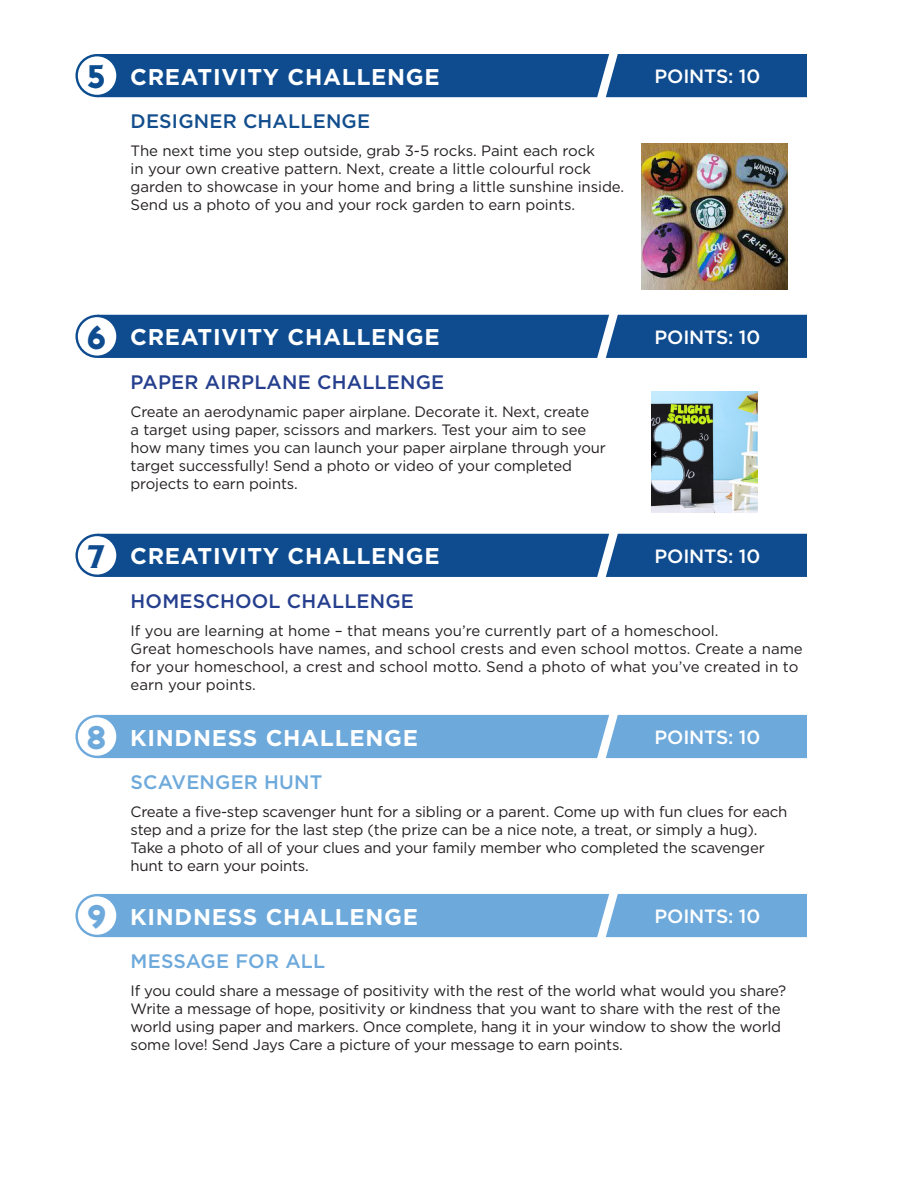
<style>
.page{position:relative;width:918px;height:1188px;background:#fff}
.page>*{position:absolute;margin:0;border:0;box-sizing:border-box;transform-origin:0 0}
.t1{font:700 22.8px "Gotham HTF";letter-spacing:.03em;color:#fff}
.t2{font:500 19.5px "Gotham HTF";letter-spacing:.01em;color:#253f8e}
.t3{font:500 19.5px "Gotham HTF";letter-spacing:.01em;color:#6da9db}
.t4{font:500 19.5px "Gotham HTF";letter-spacing:.01em;color:#124e8d}
.t5{font:500 19.2px "Gotham HTF";letter-spacing:-.01em;color:#fff}
.t6{font:15px/18px "Gotham HTF";letter-spacing:-.015em;color:#231f20}
.s1{font-family:"Blue Jays Solid";font-size:27px;color:#0b4d8f}
.s2{font-family:"Blue Jays Solid";font-size:27px;color:#0f4c8f}
.s3{font-family:"Blue Jays Solid";font-size:27px;color:#6da9db}
</style>
<div class="page">
<div style="left:102px;top:54px;width:705px;height:43px;background:#0f4c8f"></div>
<div style="left:77px;top:55px;width:40px;height:41px;background:#fff;border-radius:50%"></div>
<div style="left:75px;top:54px;width:44px;height:43px;border:2px solid #0b4d8f;border-radius:50%"></div>
<div style="left:102px;top:315px;width:705px;height:43px;background:#0f4c8f"></div>
<div style="left:77px;top:316px;width:40px;height:41px;background:#fff;border-radius:50%"></div>
<div style="left:75px;top:315px;width:44px;height:43px;border:2px solid #0f4c8f;border-radius:50%"></div>
<div style="left:102px;top:534px;width:705px;height:43px;background:#0f4c8f"></div>
<div style="left:77px;top:535px;width:40px;height:41px;background:#fff;border-radius:50%"></div>
<div style="left:75px;top:534px;width:44px;height:43px;border:2px solid #0f4c8f;border-radius:50%"></div>
<div style="left:102px;top:715px;width:705px;height:43px;background:#6da9db"></div>
<div style="left:77px;top:716px;width:40px;height:41px;background:#fff;border-radius:50%"></div>
<div style="left:75px;top:715px;width:44px;height:43px;border:2px solid #6da9db;border-radius:50%"></div>
<div style="left:102px;top:894px;width:705px;height:43px;background:#6da9db"></div>
<div style="left:77px;top:895px;width:40px;height:41px;background:#fff;border-radius:50%"></div>
<div style="left:75px;top:894px;width:44px;height:43px;border:2px solid #6da9db;border-radius:50%"></div>
<img style="left:641px;top:143px;width:146px;height:146px">
<img style="left:651px;top:391px;width:106px;height:122px">
<h1 class="t1" style="left:88px;top:63px;width:354px"><span class="s1">5</span> CREATIVITY CHALLENGE</h1>
<p class="t5" style="left:655px;top:65px;width:107px">POINTS: 10</p>
<h2 class="t4" style="left:131px;top:110px;width:241px">DESIGNER CHALLENGE</h2>
<p class="t6" style="left:131px;top:141px;width:495px">The next time you step outside, grab 3-5 rocks. Paint each rock<br>in your own creative pattern. Next, create a little colourful rock garden to showcase in your home and bring a little sunshine inside.<br>Send us a photo of you and your rock garden to earn points.</p>
<h1 class="t1" style="left:88px;top:324px;width:354px"><span class="s2">6</span> CREATIVITY CHALLENGE</h1>
<p class="t5" style="left:655px;top:326px;width:107px">POINTS: 10</p>
<h2 class="t2" style="left:131px;top:371px;width:315px">PAPER AIRPLANE CHALLENGE</h2>
<p class="t6" style="left:131px;top:402px;width:477px">Create an aerodynamic paper airplane. Decorate it. Next, create<br>a target using paper, scissors and markers. Test your aim to see how many times you can launch your paper airplane through your target successfully! Send a photo or video of your completed projects to earn points.</p>
<h1 class="t1" style="left:88px;top:543px;width:354px"><span class="s2">7</span> CREATIVITY CHALLENGE</h1>
<p class="t5" style="left:655px;top:545px;width:107px">POINTS: 10</p>
<h2 class="t2" style="left:131px;top:590px;width:285px">HOMESCHOOL CHALLENGE</h2>
<p class="t6" style="left:131px;top:621px;width:674px">If you are learning at home – that means you’re currently part of a homeschool.<br>Great homeschools have names, and school crests and even school mottos. Create a name for your homeschool, a crest and school motto. Send a photo of what you’ve created in to earn your points.</p>
<h1 class="t1" style="left:88px;top:724px;width:332px"><span class="s3">8</span> KINDNESS CHALLENGE</h1>
<p class="t5" style="left:655px;top:726px;width:107px">POINTS: 10</p>
<h2 class="t3" style="left:131px;top:771px;width:193px">SCAVENGER HUNT</h2>
<p class="t6" style="left:131px;top:802px;width:658px">Create a five-step scavenger hunt for a sibling or a parent. Come up with fun clues for each step and a prize for the last step (the prize can be a nice note, a treat, or simply a hug).<br>Take a photo of all of your clues and your family member who completed the scavenger hunt to earn your points.</p>
<h1 class="t1" style="left:88px;top:903px;width:332px"><span class="s3">9</span> KINDNESS CHALLENGE</h1>
<p class="t5" style="left:655px;top:905px;width:107px">POINTS: 10</p>
<h2 class="t3" style="left:131px;top:950px;width:196px">MESSAGE FOR ALL</h2>
<p class="t6" style="left:131px;top:981px;width:657px">If you could share a message of positivity with the rest of the world what would you share?<br>Write a message of hope, positivity or kindness that you want to share with the rest of the world using paper and markers. Once complete, hang it in your window to show the world some love! Send Jays Care a picture of your message to earn points.</p>
</div>
